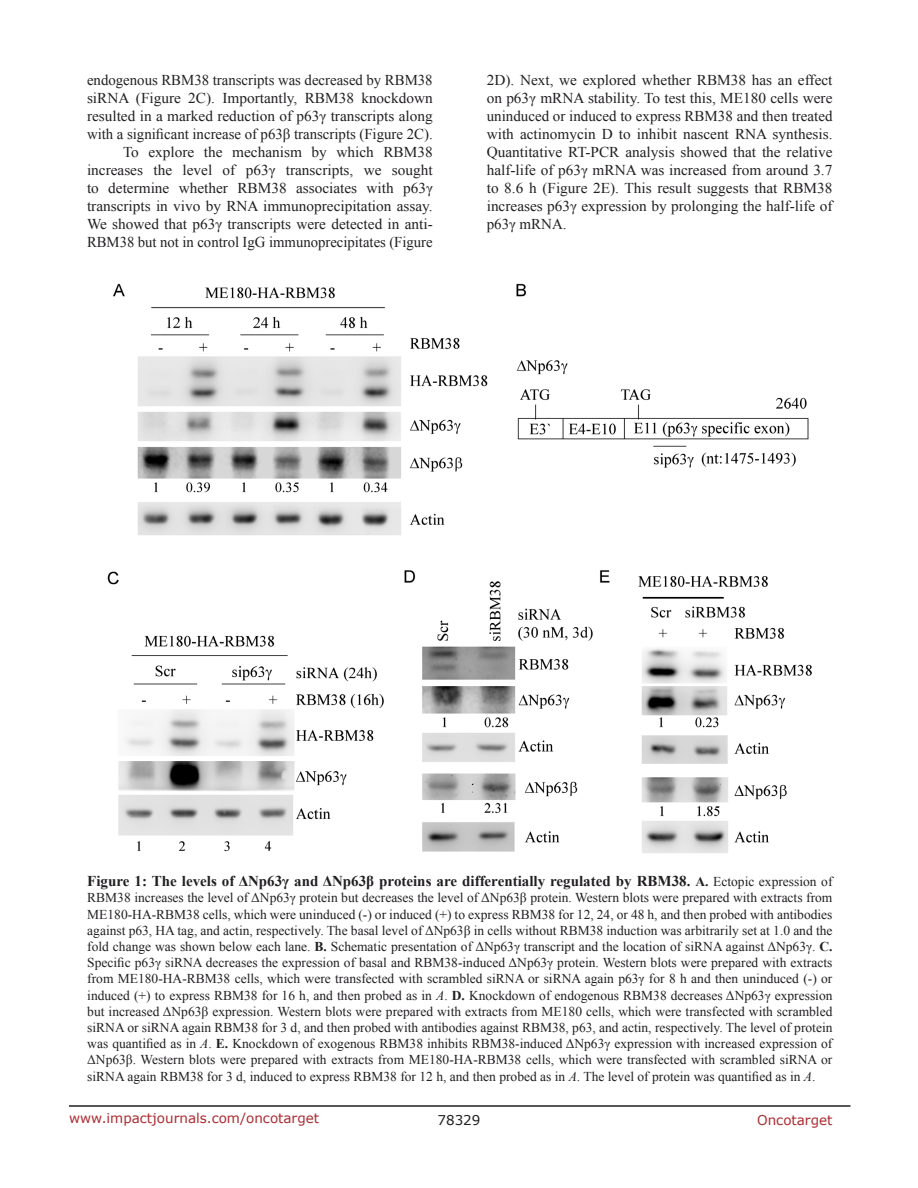
<style>
.page{position:relative;width:918px;height:1188px;background:#fff}
.page>*{position:absolute;margin:0;border:0;box-sizing:border-box;transform-origin:0 0}
.BodyText{font:15px/18px "Times New Roman";color:#221f22;text-align:justify}
.FigureText{font:700 15px "Times New Roman";color:#221f22}
.FigureText-2{font:13.5px/16.2px "Times New Roman";color:#221f22;text-align:justify}
.t1{font:13.5px "Verdana";color:#ac2b31}
.t2{font:13.5px "Verdana";color:#221f22}
.s1{font-size:13.5px}
.s2{font-weight:400;font-size:13.5px}
.s3{font-weight:700}
.s4{font-style:italic}
</style>
<div class="page">
<hr style="left:69px;top:1105px;width:781px;height:2px;background:#231f20">
<img style="left:107px;top:283px;width:705px;height:570px">
<p class="BodyText" style="left:87px;top:71px;width:347px">endogenous RBM38 transcripts was decreased by RBM38 siRNA (Figure 2C). Importantly, RBM38 knockdown resulted in a marked reduction of p63γ transcripts along with a significant increase of p63β transcripts (Figure 2C).</p>
<p class="BodyText" style="left:87px;top:143px;width:347px;text-indent:36px">To explore the mechanism by which RBM38 increases the level of p63γ transcripts, we sought to determine whether RBM38 associates with p63γ transcripts in vivo by RNA immunoprecipitation assay.<br>We showed that p63γ transcripts were detected in anti-RBM38 but not in control IgG immunoprecipitates (Figure</p>
<p class="BodyText" style="left:487px;top:71px;width:347px">2D). Next, we explored whether RBM38 has an effect on p63γ mRNA stability. To test this, ME180 cells were uninduced or induced to express RBM38 and then treated with actinomycin D to inhibit nascent RNA synthesis.<br>Quantitative RT-PCR analysis showed that the relative half-life of p63γ mRNA was increased from around 3.7 to 8.6 h (Figure 2E). This result suggests that RBM38 increases p63γ expression by prolonging the half-life of p63γ mRNA.</p>
<p class="FigureText" style="left:87px;top:871px;width:747px">Figure 1: The levels of ΔNp63γ and ΔNp63β proteins are differentially regulated by RBM38. <span class="s1">A.</span> <span class="s2">Ectopic expression of</span></p>
<p class="FigureText-2" style="left:87px;top:890px;width:747px">RBM38 increases the level of ΔNp63γ protein but decreases the level of ΔNp63β protein. Western blots were prepared with extracts from ME180-HA-RBM38 cells, which were uninduced (-) or induced (+) to express RBM38 for 12, 24, or 48 h, and then probed with antibodies against p63, HA tag, and actin, respectively. The basal level of ΔNp63β in cells without RBM38 induction was arbitrarily set at 1.0 and the fold change was shown below each lane. <span class="s3">B.</span> Schematic presentation of ΔNp63γ transcript and the location of siRNA against ΔNp63γ. <span class="s3">C.<br></span>Specific p63γ siRNA decreases the expression of basal and RBM38-induced ΔNp63γ protein. Western blots were prepared with extracts from ME180-HA-RBM38 cells, which were transfected with scrambled siRNA or siRNA again p63γ for 8 h and then uninduced (-) or induced (+) to express RBM38 for 16 h, and then probed as in <span class="s4">A</span>. <span class="s3">D.</span> Knockdown of endogenous RBM38 decreases ΔNp63γ expression but increased ΔNp63β expression. Western blots were prepared with extracts from ME180 cells, which were transfected with scrambled siRNA or siRNA again RBM38 for 3 d, and then probed with antibodies against RBM38, p63, and actin, respectively. The level of protein was quantified as in <span class="s4">A</span>. <span class="s3">E.</span> Knockdown of exogenous RBM38 inhibits RBM38-induced ΔNp63γ expression with increased expression of ΔNp63β. Western blots were prepared with extracts from ME180-HA-RBM38 cells, which were transfected with scrambled siRNA or siRNA again RBM38 for 3 d, induced to express RBM38 for 12 h, and then probed as in <span class="s4">A</span>. The level of protein was quantified as in <span class="s4">A</span>.</p>
<p class="t1" style="left:69px;top:1109px;width:252px">www.impactjournals.com/oncotarget</p>
<p class="t2" style="left:438px;top:1111px;width:44px">78329</p>
<p class="t1" style="left:757px;top:1111px;width:77px">Oncotarget</p>
</div>
